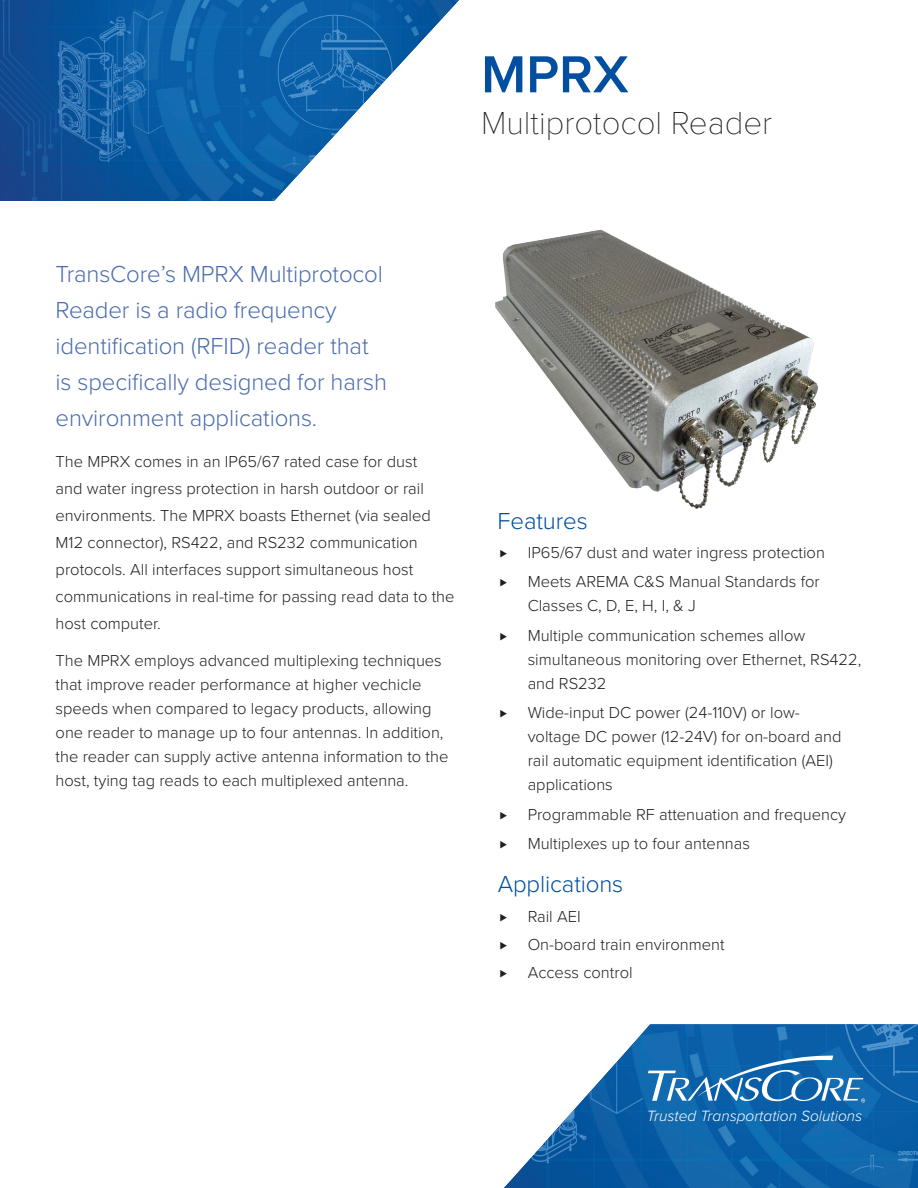
<style>
.page{position:relative;width:918px;height:1188px;background:#fff}
.page>*{position:absolute;margin:0;border:0;box-sizing:border-box;transform-origin:0 0}
.Header_-_Product_Nam{font:600 54px "Proxima Nova";color:#014f9e}
.Header_-_Product_Des{font:100 33px "Proxima Nova T";color:#231f20}
.Lead_Paragraph{font:300 24px/36px "Proxima Nova";letter-spacing:-.005em;color:#4b6cb0}
.Body_-_Subhead{font:300 24px "Proxima Nova";letter-spacing:-.005em;color:#014f9e}
.Body_Copy{font:300 16.5px/24px "Proxima Nova";color:#231f20}
.t1{font:italic 300 15.45px "Proxima Nova";color:#fff}
</style>
<div class="page">
<img style="left:495px;top:230px;width:323px;height:279px">
<img style="left:0;top:0;width:459px;height:201px">
<img style="left:504px;top:1024px;width:414px;height:164px">
<svg style="left:648px;top:1056px;width:217px;height:47px;background:#3b82bb"></svg>
<p class="Header_-_Product_Nam" style="left:481px;top:42px;width:149px">MPRX</p>
<p class="Header_-_Product_Des" style="left:481px;top:104px;width:293px">Multiprotocol Reader</p>
<p class="Lead_Paragraph" style="left:56px;top:257px;width:333px">TransCore’s MPRX Multiprotocol<br>Reader is a radio frequency identification (RFID) reader that is specifically designed for harsh environment applications.</p>
<p class="Body_Copy" style="left:56px;top:448px;width:400px;line-height:27px">The MPRX comes in an IP65/67 rated case for dust<br>and water ingress protection in harsh outdoor or rail environments. The MPRX boasts Ethernet (via sealed M12 connector), RS422, and RS232 communication protocols. All interfaces support simultaneous host communications in real-time for passing read data to the host computer.</p>
<p class="Body_Copy" style="left:56px;top:649px;width:394px">The MPRX employs advanced multiplexing techniques that improve reader performance at higher vechicle speeds when compared to legacy products, allowing one reader to manage up to four antennas. In addition, the reader can supply active antenna information to the host, tying tag reads to each multiplexed antenna.</p>
<p class="Body_-_Subhead" style="left:498px;top:506px;width:92px">Features</p>
<p class="Body_Copy" style="left:528px;top:541px;width:299px">IP65/67 dust and water ingress protection</p>
<p class="Body_Copy" style="left:528px;top:570px;width:294px">Meets AREMA C&amp;S Manual Standards for<br>Classes C, D, E, H, I, &amp; J</p>
<p class="Body_Copy" style="left:528px;top:624px;width:335px">Multiple communication schemes allow simultaneous monitoring over Ethernet, RS422, and RS232</p>
<p class="Body_Copy" style="left:528px;top:701px;width:315px">Wide-input DC power (24-110V) or low&shy;voltage DC power (12-24V) for on-board and rail automatic equipment identification (AEI) applications</p>
<p class="Body_Copy" style="left:528px;top:802px;width:320px">Programmable RF attenuation and frequency</p>
<p class="Body_Copy" style="left:528px;top:832px;width:224px">Multiplexes up to four antennas</p>
<p class="Body_-_Subhead" style="left:498px;top:870px;width:127px">Applications</p>
<p class="Body_Copy" style="left:528px;top:905px;width:55px">Rail AEI</p>
<p class="Body_Copy" style="left:528px;top:933px;width:199px">On-board train environment</p>
<p class="Body_Copy" style="left:528px;top:960px;width:106px">Access control</p>
<p class="t1" style="left:647px;top:1106px;width:217px">Trusted Transportation Solutions</p>
</div>
